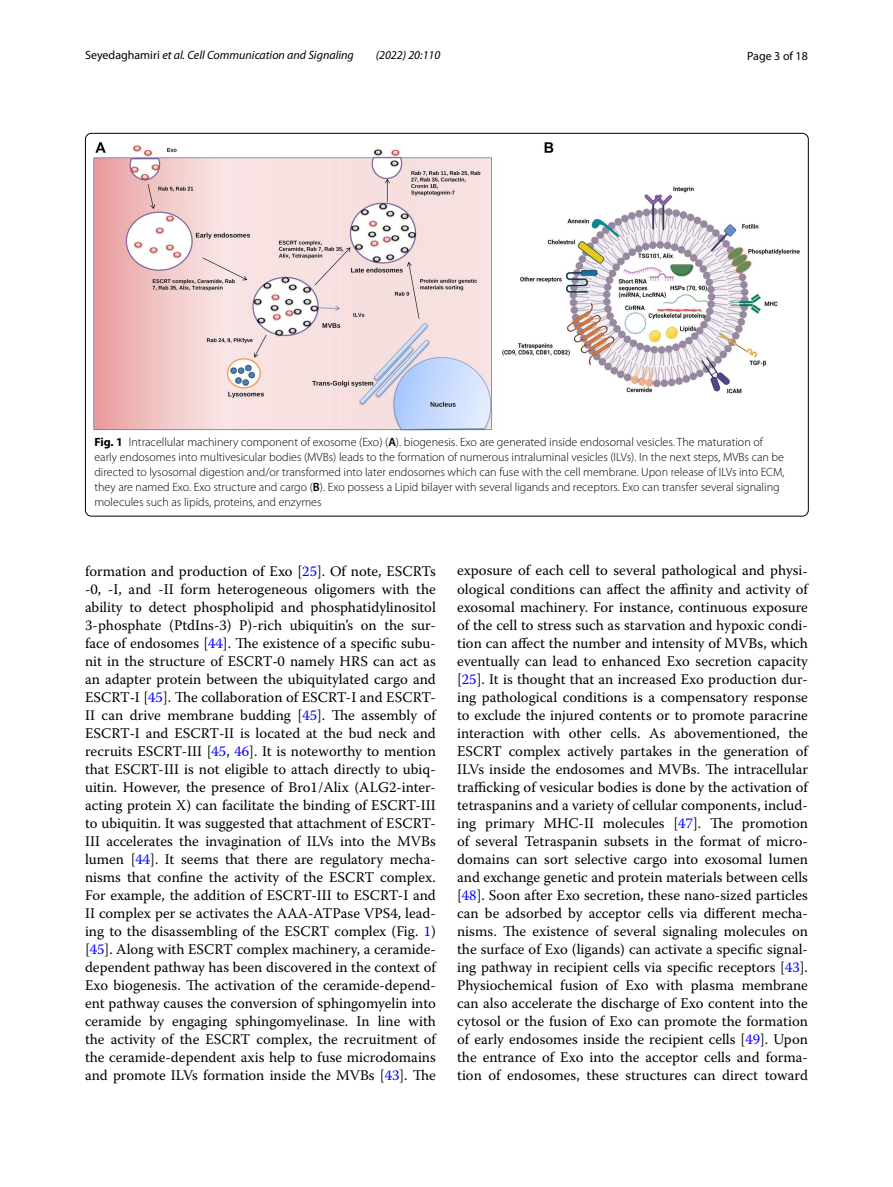
<style>
.page{position:relative;width:893px;height:1187px;background:#fff}
.page>*{position:absolute;margin:0;border:0;box-sizing:border-box;transform-origin:0 0}
.t1{font:14.7px/18px "Warnock Pro";color:#000;text-align:justify}
.t2{font:300 12px/15px "Myriad Pro";color:#000}
.t3{font:italic 12px "Myriad Pro";color:#000}
.t4{font:12px "Myriad Pro";color:#000}
.s1{font-style:normal}
.s2{font-weight:700}
.s3{font-weight:600}
.s4{color:#00f}
.s5{font-family:"STIX Math"}
</style>
<div class="page">
<img style="left:94px;top:142px;width:706px;height:289px">
<p class="t3" style="left:85px;top:48px;width:270px"><span class="s1">Seyedaghamiri</span> et al. Cell Communication and Signaling</p>
<p class="t3" style="left:376px;top:48px;width:66px">(2022) 20:110</p>
<p class="t4" style="left:747px;top:48px;width:62px">Page 3 of 18</p>
<p class="t2" style="left:94px;top:435px;width:692px"><span class="s2">Fig. 1</span> Intracellular machinery component of exosome (Exo) (<span class="s3">A</span>). biogenesis. Exo are generated inside endosomal vesicles. The maturation of early endosomes into multivesicular bodies (MVBs) leads to the formation of numerous intraluminal vesicles (ILVs). In the next steps, MVBs can be directed to lysosomal digestion and/or transformed into later endosomes which can fuse with the cell membrane. Upon release of ILVs into ECM, they are named Exo. Exo structure and cargo (<span class="s3">B</span>). Exo possess a Lipid bilayer with several ligands and receptors. Exo can transfer several signaling molecules such as lipids, proteins, and enzymes</p>
<p class="t1" style="left:85px;top:561px;width:352px">formation and production of Exo [<span class="s4">25</span>]. Of note, ESCRTs -0, -I, and -II form heterogeneous oligomers with the ability to detect phospholipid and phosphatidylinositol 3-phosphate (PtdIns-3) P)-rich ubiquitin’s on the sur&shy;face of endosomes [<span class="s4">44</span>]. The existence of a specific subu&shy;nit in the structure of ESCRT<span class="s5">‐</span>0 namely HRS can act as an adapter protein between the ubiquitylated cargo and ESCRT<span class="s5">‐</span>I [<span class="s4">45</span>]. The collaboration of ESCRT-I and ESCRT-II can drive membrane budding [<span class="s4">45</span>]. The assembly of ESCRT<span class="s5">‐</span>I and ESCRT<span class="s5">‐</span>II is located at the bud neck and recruits ESCRT-III [<span class="s4">45</span>, <span class="s4">46</span>]. It is noteworthy to mention that ESCRT-III is not eligible to attach directly to ubiq&shy;uitin. However, the presence of Bro1/Alix (ALG2-inter&shy;acting protein X) can facilitate the binding of ESCRT-III to ubiquitin. It was suggested that attachment of ESCRT-III accelerates the invagination of ILVs into the MVBs lumen [<span class="s4">44</span>]. It seems that there are regulatory mecha&shy;nisms that confine the activity of the ESCRT complex.<br>For example, the addition of ESCRT<span class="s5">‐</span>III to ESCRT-I and II complex per se activates the AAA<span class="s5">‐</span>ATPase VPS4, lead&shy;ing to the disassembling of the ESCRT complex (Fig. <span class="s4">1</span>) [<span class="s4">45</span>]. Along with ESCRT complex machinery, a ceramide&shy;dependent pathway has been discovered in the context of Exo biogenesis. The activation of the ceramide-depend&shy;ent pathway causes the conversion of sphingomyelin into ceramide by engaging sphingomyelinase. In line with the activity of the ESCRT complex, the recruitment of the ceramide-dependent axis help to fuse microdomains and promote ILVs formation inside the MVBs [<span class="s4">43</span>]. The</p>
<p class="t1" style="left:457px;top:561px;width:352px">exposure of each cell to several pathological and physi&shy;ological conditions can affect the affinity and activity of exosomal machinery. For instance, continuous exposure of the cell to stress such as starvation and hypoxic condi&shy;tion can affect the number and intensity of MVBs, which eventually can lead to enhanced Exo secretion capacity [<span class="s4">25</span>]. It is thought that an increased Exo production dur&shy;ing pathological conditions is a compensatory response to exclude the injured contents or to promote paracrine interaction with other cells. As abovementioned, the ESCRT complex actively partakes in the generation of ILVs inside the endosomes and MVBs. The intracellular trafficking of vesicular bodies is done by the activation of tetraspanins and a variety of cellular components, includ&shy;ing primary MHC-II molecules [<span class="s4">47</span>]. The promotion of several Tetraspanin subsets in the format of micro&shy;domains can sort selective cargo into exosomal lumen and exchange genetic and protein materials between cells [<span class="s4">48</span>]. Soon after Exo secretion, these nano-sized particles can be adsorbed by acceptor cells via different mecha&shy;nisms. The existence of several signaling molecules on the surface of Exo (ligands) can activate a specific signal&shy;ing pathway in recipient cells via specific receptors [<span class="s4">43</span>].<br>Physiochemical fusion of Exo with plasma membrane can also accelerate the discharge of Exo content into the cytosol or the fusion of Exo can promote the formation of early endosomes inside the recipient cells [<span class="s4">49</span>]. Upon the entrance of Exo into the acceptor cells and forma&shy;tion of endosomes, these structures can direct toward</p>
</div>
